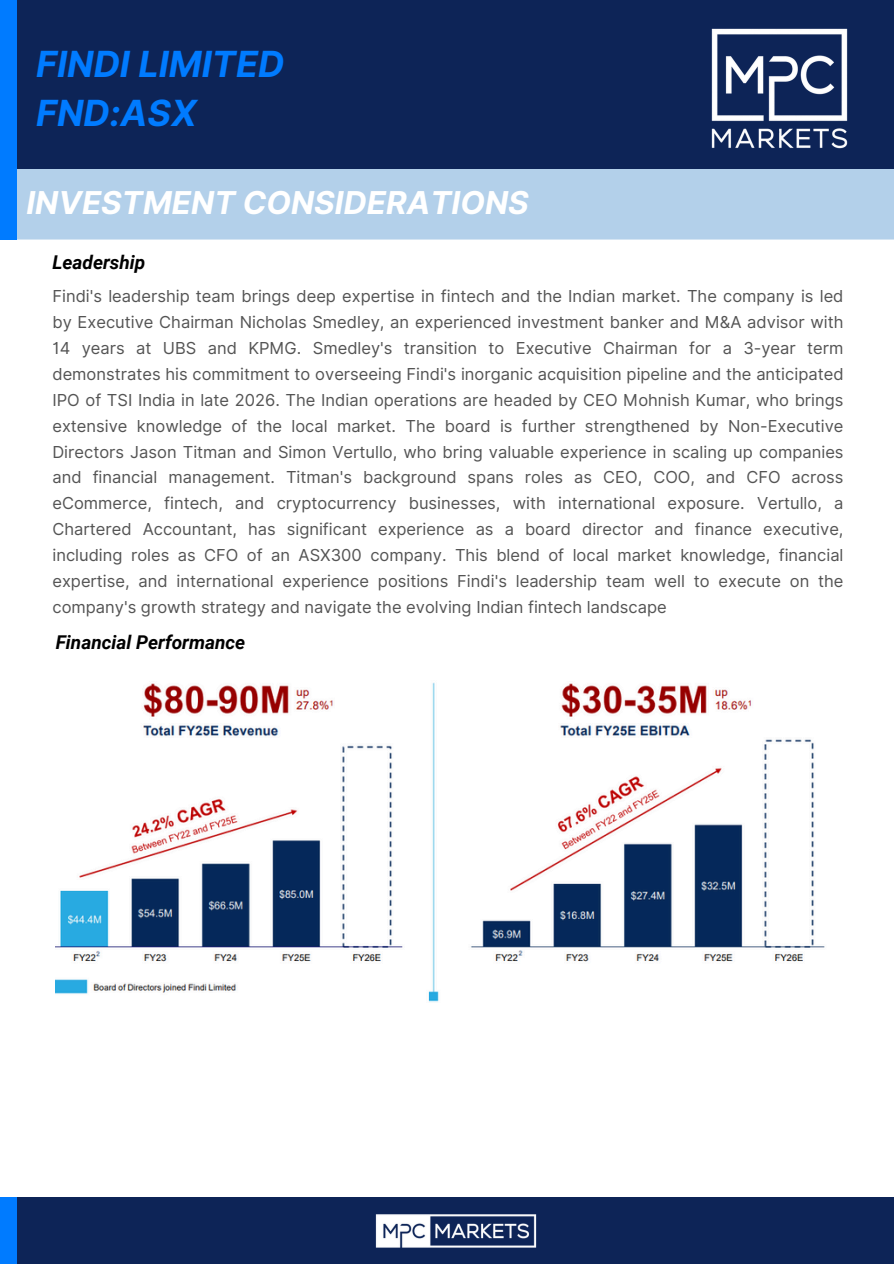
<style>
.page{position:relative;width:894px;height:1264px;background:#fff}
.page>*{position:absolute;margin:0;border:0;box-sizing:border-box;transform-origin:0 0}
.t1{font:italic 700 36px/49.5px "Inter";color:#007bff}
.t2{font:italic 700 31.5px "Inter";color:#fff}
.t3{font:italic 700 19.05px "Roboto";color:#000}
.t4{font:16.5px/25.8px "Inter";color:#545454;text-align:justify}
</style>
<div class="page">
<div style="left:0;top:1197px;width:893px;height:66px;background:#0d2457"></div>
<div style="left:0;top:1197px;width:17px;height:66px;background:#007bff"></div>
<img style="left:375px;top:1214px;width:162px;height:34px">
<div style="left:17px;top:168px;width:876px;height:71px;background:#b3d0ea"></div>
<div style="left:0;top:0;width:893px;height:168px;background:#0d2457"></div>
<img style="left:711px;top:28px;width:137px;height:121px">
<div style="left:0;top:0;width:17px;height:239px;background:#007bff"></div>
<img style="left:56px;top:682px;width:769px;height:320px">
<p class="t1" style="left:36px;top:39px;width:250px">FINDI LIMITED<br>FND:ASX</p>
<p class="t2" style="left:26px;top:184px;width:503px">INVESTMENT CONSIDERATIONS</p>
<h3 class="t3" style="left:52px;top:251px;width:94px">Leadership</h3>
<h2 class="t4" style="left:52px;top:283px;width:792px">Findi's leadership team brings deep expertise in fintech and the Indian market. The company is led by Executive Chairman Nicholas Smedley, an experienced investment banker and M&amp;A advisor with 14 years at UBS and KPMG. Smedley's transition to Executive Chairman for a 3-year term demonstrates his commitment to overseeing Findi's inorganic acquisition pipeline and the anticipated IPO of TSI India in late 2026. The Indian operations are headed by CEO Mohnish Kumar, who brings extensive knowledge of the local market. The board is further strengthened by Non-Executive Directors Jason Titman and Simon Vertullo, who bring valuable experience in scaling up companies and financial management. Titman's background spans roles as CEO, COO, and CFO across eCommerce, fintech, and cryptocurrency businesses, with international exposure. Vertullo, a Chartered Accountant, has significant experience as a board director and finance executive, including roles as CFO of an ASX300 company. This blend of local market knowledge, financial expertise, and international experience positions Findi's leadership team well to execute on the company's growth strategy and navigate the evolving Indian fintech landscape</h2>
<h3 class="t3" style="left:56px;top:631px;width:191px">Financial Performance</h3>
</div>
